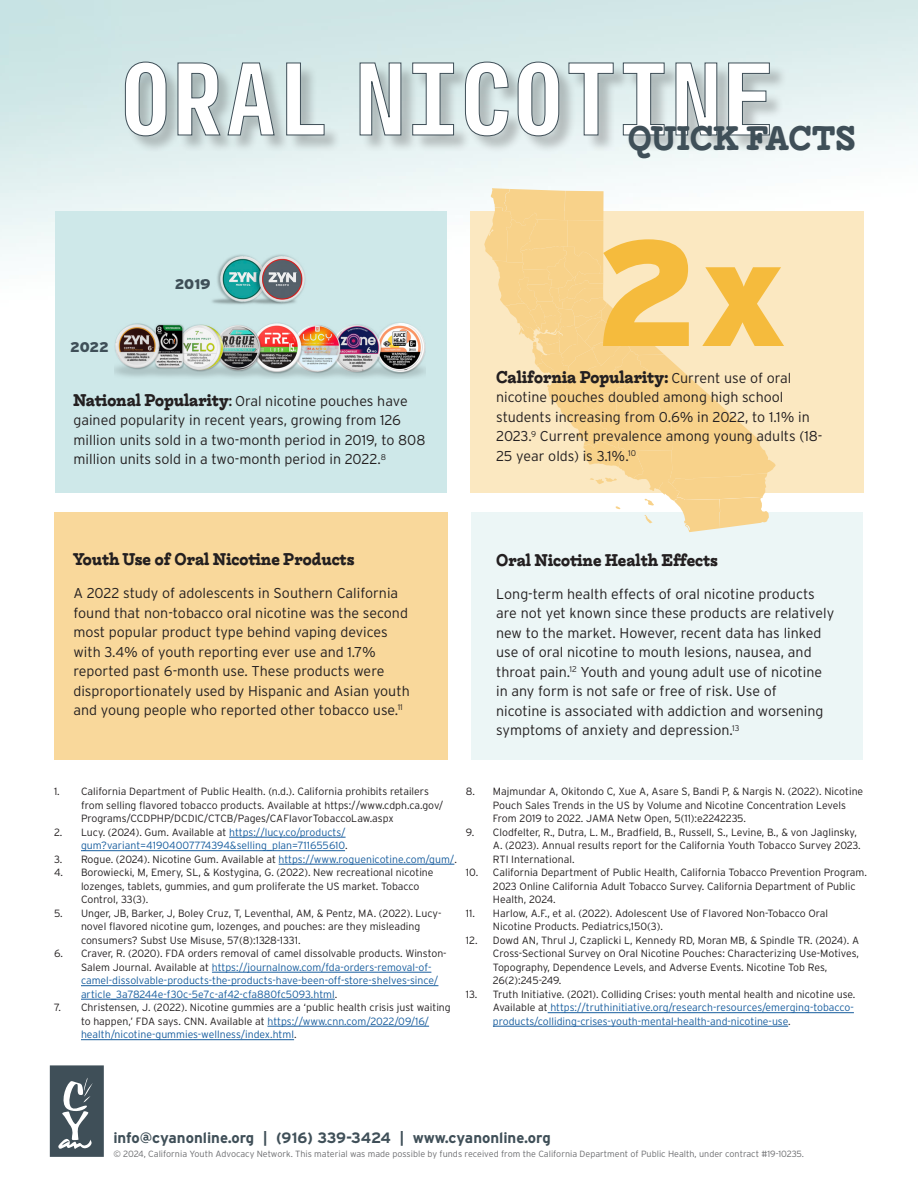
<style>
.page{position:relative;width:918px;height:1188px;background:#fff}
.page>*{position:absolute;margin:0;border:0;box-sizing:border-box;transform-origin:0 0}
.t1{font:900 150px "Interstate";color:#f5bb3d}
.t2{font:700 33px "Liebe Ruth";letter-spacing:.01em;color:#3f4f58}
.p10{font:700 16.5px "Liebe Ruth";color:#231f20}
.t3{font:700 15px "Interstate";color:#3f4f58}
.p10-2{font:300 14.25px/19.5px "Interstate";color:#231f20}
.t4{font:900 14.1px "Interstate";letter-spacing:-.02em;color:#3f4f58}
.t5{font:300 10.5px/13.5px "Interstate";color:#231f20}
.t6{font:300 10.5px/13.5px "Interstate";color:#175d9e}
.t7{font:300 9px "Interstate";color:#6c6d70}
.s1{font-family:"Liebe Ruth";font-weight:700;font-size:16.5px}
.s2{font-family:"Liebe Ruth";font-weight:500;font-size:16.5px}
.s3{font-family:"Interstate";font-weight:300;font-size:14.25px}
.s4{color:#231f20}
.s5{color:#175d9e}
</style>
<div class="page">
<div style="left:127px;top:63px;width:660px;height:91px;background:#231f20;opacity:.25"></div>
<svg style="left:125px;top:62px;width:645px;height:74px"></svg>
<div style="left:55px;top:211px;width:392px;height:282px;background:#cee8e9"></div>
<div style="left:471px;top:513px;width:392px;height:247px;background:#ecf6f6"></div>
<div style="left:470px;top:211px;width:393px;height:282px;background:#fbe8c1"></div>
<div style="left:55px;top:513px;width:393px;height:247px;background:#f9d89b"></div>
<svg style="left:50px;top:1065px;width:54px;height:92px;background:#5a6870"></svg>
<svg style="left:484px;top:188px;width:292px;height:344px"></svg>
<img style="left:114px;top:322px;width:311px;height:56px">
<img style="left:212px;top:254px;width:94px;height:51px">
<hr style="left:229px;top:837px;width:117px;height:1px;background:#175d9e">
<hr style="left:81px;top:850px;width:264px;height:1px;background:#175d9e">
<hr style="left:279px;top:864px;width:175px;height:1px;background:#175d9e">
<hr style="left:212px;top:972px;width:219px;height:1px;background:#175d9e">
<hr style="left:81px;top:985px;width:357px;height:1px;background:#175d9e">
<hr style="left:81px;top:999px;width:254px;height:1px;background:#175d9e">
<hr style="left:267px;top:1026px;width:162px;height:1px;background:#175d9e">
<hr style="left:81px;top:1039px;width:213px;height:1px;background:#175d9e">
<hr style="left:548px;top:1012px;width:306px;height:1px;background:#175d9e">
<hr style="left:493px;top:1026px;width:295px;height:1px;background:#175d9e">
<h2 class="t4" style="left:70px;top:339px;width:40px">2022</h2>
<h2 class="t4" style="left:175px;top:276px;width:37px">2019</h2>
<p class="p10-2" style="left:73px;top:391px;width:354px"><span class="s1">National Popularity</span><span class="s2">:</span> Oral nicotine pouches have gained popularity in recent years, growing from 126 million units sold in a two-month period in 2019, to 808 million units sold in a two-month period in 2022.<sup>8</sup></p>
<h1 class="t2" style="left:628px;top:120px;width:229px">QUICK FACTS</h1>
<p class="t1" style="left:595px;top:207px;width:193px">2x</p>
<p class="p10" style="left:496px;top:368px;width:297px">California Popularity: <span class="s3">Current use of oral</span></p>
<p class="p10-2" style="left:496px;top:387px;width:328px">nicotine pouches doubled among high school students increasing from 0.6% in 2022, to 1.1% in 2023.<sup>9</sup> Current prevalence among young adults (18- 25 year olds) is 3.1%.<sup>10</sup></p>
<p class="p10" style="left:73px;top:550px;width:283px">Youth Use of Oral Nicotine Products</p>
<p class="p10-2" style="left:73px;top:583px;width:338px">A 2022 study of adolescents in Southern California found that non-tobacco oral nicotine was the second most popular product type behind vaping devices with 3.4% of youth reporting ever use and 1.7% reported past 6-month use. These products were disproportionately used by Hispanic and Asian youth and young people who reported other tobacco use.<sup>11</sup></p>
<p class="p10" style="left:496px;top:551px;width:223px">Oral Nicotine Health Effects</p>
<p class="p10-2" style="left:496px;top:584px;width:340px">Long-term health effects of oral nicotine products are not yet known since these products are relatively new to the market. However, recent data has linked use of oral nicotine to mouth lesions, nausea, and throat pain.<sup>12</sup> Youth and young adult use of nicotine in any form is not safe or free of risk. Use of<br>nicotine is associated with addiction and worsening symptoms of anxiety and depression.<sup>13</sup></p>
<p class="t5" style="left:81px;top:785px;width:364px;text-indent:-27px">1. California Department of Public Health. (n.d.). California prohibits retailers from selling flavored tobacco products. Available at https://www.cdph.ca.gov/<br>Programs/CCDPHP/DCDIC/CTCB/Pages/CAFlavorTobaccoLaw.aspx</p>
<p class="t6" style="left:54px;top:825px;width:295px;text-align:right"><span class="s4">2. Lucy. (2024). Gum. Available at</span> https://lucy.co/products/ gum?variant=41904007774394&amp;selling_plan=711655610<span class="s4">.</span></p>
<p class="t5" style="left:54px;top:852px;width:404px">3. Rogue. (2024). Nicotine Gum. Available at <span class="s5">https://www.roguenicotine.com/gum/</span>.</p>
<p class="t5" style="left:81px;top:866px;width:354px;text-indent:-27px">4. Borowiecki, M, Emery, SL, &amp; Kostygina, G. (2022). New recreational nicotine lozenges, tablets, gummies, and gum proliferate the US market. Tobacco<br>Control, 33(3).</p>
<p class="t5" style="left:81px;top:906px;width:362px;text-indent:-27px">5. Unger, JB, Barker, J, Boley Cruz, T, Leventhal, AM, &amp; Pentz, MA. (2022). Lucy&shy;novel flavored nicotine gum, lozenges, and pouches: are they misleading consumers? Subst Use Misuse, 57(8):1328-1331.</p>
<p class="t6" style="left:81px;top:947px;width:367px;text-indent:-27px"><span class="s4">6. Craver, R. (2020). FDA orders removal of camel dissolvable products. Winston-Salem Journal. Available at</span> https://journalnow.com/fda-orders-removal-of&shy;camel-dissolvable-products-the-products-have-been-off-store-shelves-since/ article_3a78244e-f30c-5e7c-af42-cfa880fc5093.html<span class="s4">.</span></p>
<p class="t5" style="left:81px;top:1001px;width:371px;text-indent:-27px">7. Christensen, J. (2022). Nicotine gummies are a ‘public health crisis just waiting to happen,’ FDA says. CNN. Available at <span class="s5">https://www.cnn.com/2022/09/16/ health/nicotine-gummies-wellness/index.html</span>.</p>
<p class="t5" style="left:493px;top:785px;width:372px;text-indent:-27px">8. Majmundar A, Okitondo C, Xue A, Asare S, Bandi P, &amp; Nargis N. (2022). Nicotine<br>Pouch Sales Trends in the US by Volume and Nicotine Concentration Levels<br>From 2019 to 2022. JAMA Netw Open, 5(11):e2242235.</p>
<p class="t5" style="left:493px;top:825px;width:369px;text-indent:-27px">9. Clodfelter, R., Dutra, L. M., Bradfield, B., Russell, S., Levine, B., &amp; von Jaglinsky,<br>A. (2023). Annual results report for the California Youth Tobacco Survey 2023.<br>RTI International.</p>
<p class="t5" style="left:493px;top:866px;width:376px;text-indent:-27px">10. California Department of Public Health, California Tobacco Prevention Program.<br>2023 Online California Adult Tobacco Survey. California Department of Public<br>Health, 2024.</p>
<p class="t5" style="left:493px;top:906px;width:337px;text-indent:-27px">11. Harlow, A.F., et al. (2022). Adolescent Use of Flavored Non-Tobacco Oral<br>Nicotine Products. Pediatrics,150(3).</p>
<p class="t5" style="left:493px;top:933px;width:368px;text-indent:-27px">12. Dowd AN, Thrul J, Czaplicki L, Kennedy RD, Moran MB, &amp; Spindle TR. (2024). A Cross-Sectional Survey on Oral Nicotine Pouches: Characterizing Use-Motives, Topography, Dependence Levels, and Adverse Events. Nicotine Tob Res, 26(2):245-249.</p>
<p class="t6" style="left:493px;top:987px;width:364px;text-indent:-27px"><span class="s4">13. Truth Initiative. (2021). Colliding Crises: youth mental health and nicotine use.<br>Available at</span> https://truthinitiative.org/research-resources/emerging-tobacco&shy;products/colliding-crises-youth-mental-health-and-nicotine-use<span class="s4">.</span></p>
<p class="t3" style="left:113px;top:1129px;width:439px">info@cyanonline.org | (916) 339-3424 | www.cyanonline.org</p>
<p class="t7" style="left:113px;top:1149px;width:692px">© 2024, California Youth Advocacy Network. This material was made possible by funds received from the California Department of Public Health, under contract #19-10235.</p>
</div>
